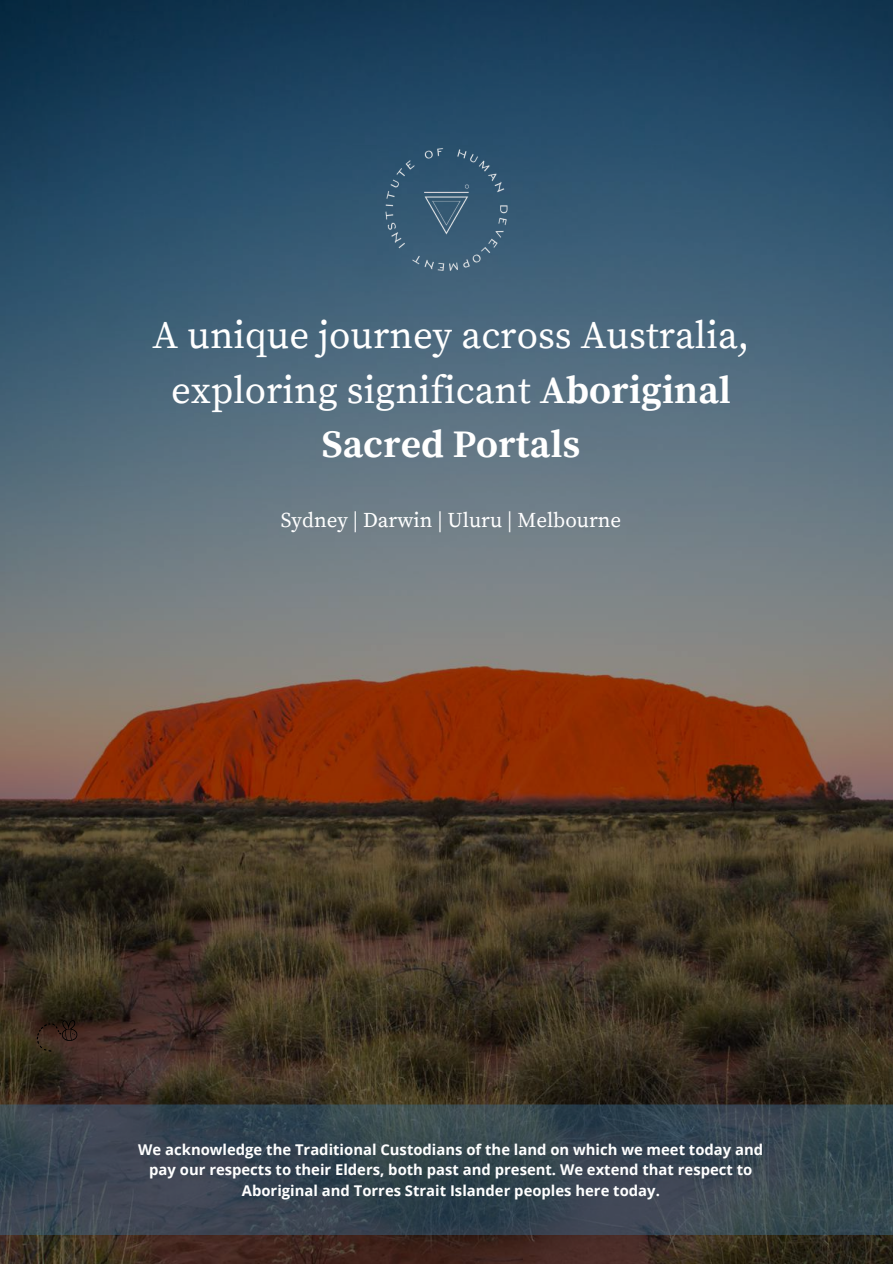
<style>
.page{position:relative;width:893px;height:1264px;background:#fff}
.page>*{position:absolute;margin:0;border:0;box-sizing:border-box;transform-origin:0 0}
.t1{font:38.85px/54px "Source Serif Pro";color:#fff;text-align:center}
.t2{font:21px "Source Serif Pro";color:#fff}
.t3{font:700 14.85px/20.4px "Open Sans";color:#fff;text-align:center}
.s1{font-weight:700}
</style>
<div class="page">
<img style="left:0;top:0;width:892px;height:1263px">
<svg style="left:37px;top:1020px;width:40px;height:31px"></svg>
<img style="left:377px;top:146px;width:138px;height:126px">
<svg style="left:0;top:1104px;width:892px;height:131px;background:#374550"></svg>
<h1 class="t1" style="left:153px;top:310px;width:598px">A unique journey across Australia, exploring significant <span class="s1">Aboriginal<br>Sacred Portals</span></h1>
<h2 class="t2" style="left:281px;top:507px;width:342px">Sydney | Darwin | Uluru | Melbourne</h2>
<p class="t3" style="left:138px;top:1139px;width:626px">We acknowledge the Traditional Custodians of the land on which we meet today and pay our respects to their Elders, both past and present. We extend that respect to<br>Aboriginal and Torres Strait Islander peoples here today.</p>
</div>
